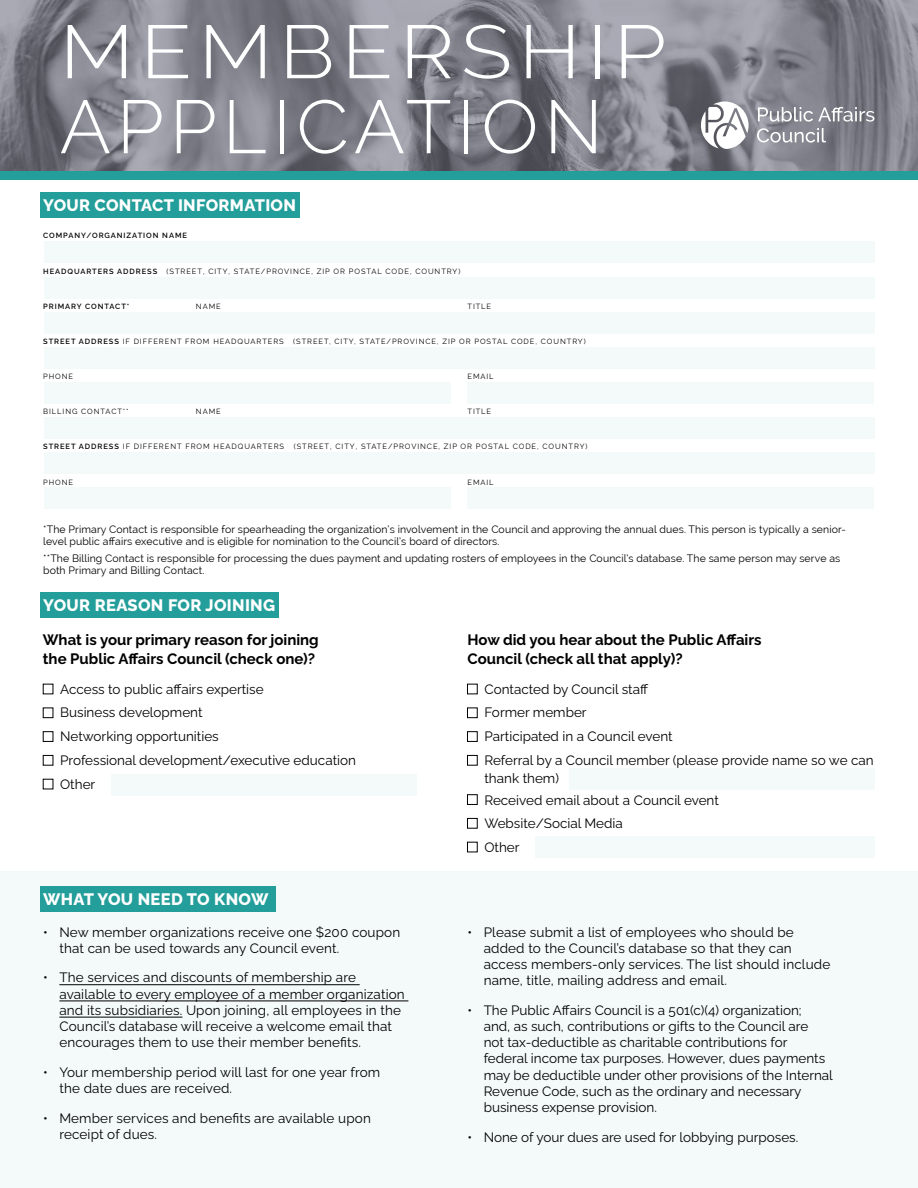
<style>
.page{position:relative;width:918px;height:1188px;background:#fff}
.page>*{position:absolute;margin:0;border:0;box-sizing:border-box;transform-origin:0 0}
.t1{font:75px/75px "Raleway v 4013 Light";letter-spacing:.08em;color:#fff;scale:1.12 1}
.t2{font:700 16.5px "Raleway v 4013 Extra";letter-spacing:.02em;color:#fff}
.t3{font:15px/19.5px "Raleway v 4013 Bold";color:#000}
.t4{font:13.5px/16.2px "Raleway v 4013 Regular";color:#000}
.t5{font:10.5px/12px "Raleway";letter-spacing:.01em;color:#000}
.t6{font:7.5px "Raleway";letter-spacing:.125em;color:#000}
.t7{font:7.5px "Raleway v 4013 Regular";letter-spacing:.125em;color:#000}
.t8{font:700 7.5px "Raleway v 4013 Semi";letter-spacing:.125em;color:#000}
.s1{font-family:"Raleway v 4013 Semi";font-weight:700}
</style>
<div class="page">
<div style="left:44px;top:242px;width:831px;height:21px;background:#f4fafa"></div>
<div style="left:44px;top:277px;width:831px;height:21px;background:#f4fafa"></div>
<div style="left:44px;top:347px;width:831px;height:21px;background:#f4fafa"></div>
<div style="left:44px;top:382px;width:407px;height:21px;background:#f4fafa"></div>
<div style="left:467px;top:382px;width:407px;height:21px;background:#f4fafa"></div>
<div style="left:44px;top:417px;width:831px;height:21px;background:#f4fafa"></div>
<div style="left:44px;top:453px;width:831px;height:21px;background:#f4fafa"></div>
<div style="left:44px;top:488px;width:407px;height:21px;background:#f4fafa"></div>
<div style="left:467px;top:488px;width:407px;height:21px;background:#f4fafa"></div>
<div style="left:569px;top:769px;width:306px;height:21px;background:#f4fafa"></div>
<div style="left:111px;top:774px;width:306px;height:21px;background:#f4fafa"></div>
<div style="left:467px;top:794px;width:11px;height:11px;border:1px solid #000"></div>
<div style="left:467px;top:818px;width:11px;height:11px;border:1px solid #000"></div>
<div style="left:467px;top:842px;width:11px;height:10px;border:1px solid #000"></div>
<div style="left:43px;top:755px;width:10px;height:11px;border:1px solid #000"></div>
<div style="left:467px;top:755px;width:11px;height:11px;border:1px solid #000"></div>
<div style="left:43px;top:731px;width:10px;height:11px;border:1px solid #000"></div>
<div style="left:467px;top:731px;width:11px;height:11px;border:1px solid #000"></div>
<div style="left:43px;top:708px;width:10px;height:10px;border:1px solid #000"></div>
<div style="left:467px;top:708px;width:11px;height:10px;border:1px solid #000"></div>
<div style="left:467px;top:684px;width:11px;height:10px;border:1px solid #000"></div>
<div style="left:535px;top:837px;width:340px;height:21px;background:#f4fafa"></div>
<div style="left:44px;top:312px;width:831px;height:21px;background:#f4fafa"></div>
<div style="left:0;top:871px;width:918px;height:317px;background:#f4fafa"></div>
<img style="left:0;top:0;width:918px;height:172px">
<svg style="left:758px;top:107px;width:116px;height:15px"></svg>
<svg style="left:757px;top:128px;width:69px;height:15px"></svg>
<svg style="left:698px;top:102px;width:51px;height:47px"></svg>
<div style="left:0;top:172px;width:918px;height:8px;background:#239e9a"></div>
<hr style="left:59px;top:984px;width:301px;height:1px;background:#000">
<hr style="left:59px;top:1001px;width:349px;height:1px;background:#000">
<hr style="left:59px;top:1017px;width:123px;height:1px;background:#000">
<div style="left:40px;top:886px;width:236px;height:26px;background:#239e9a"></div>
<div style="left:40px;top:592px;width:239px;height:26px;background:#239e9a"></div>
<div style="left:40px;top:192px;width:259px;height:26px;background:#239e9a"></div>
<h1 class="t1" style="left:60px;top:6px;width:543px">MEMBERSHIP<br>APPLICATION</h1>
<p class="t2" style="left:43px;top:193px;width:254px">YOUR CONTACT INFORMATION</p>
<p class="t8" style="left:43px;top:230px;width:145px">COMPANY/ORGANIZATION NAME</p>
<p class="t6" style="left:43px;top:267px;width:419px"><span class="s1">HEADQUARTERS ADDRESS</span> (STREET, CITY, STATE/PROVINCE, ZIP OR POSTAL CODE, COUNTRY)</p>
<p class="t8" style="left:43px;top:300px;width:88px">PRIMARY CONTACT*</p>
<p class="t7" style="left:196px;top:300px;width:26px">NAME</p>
<p class="t7" style="left:467px;top:300px;width:25px">TITLE</p>
<p class="t7" style="left:43px;top:335px;width:242px"><span class="s1">STREET ADDRESS</span> IF DIFFERENT FROM HEADQUARTERS</p>
<p class="t7" style="left:293px;top:335px;width:294px">(STREET, CITY, STATE/PROVINCE, ZIP OR POSTAL CODE, COUNTRY)</p>
<p class="t7" style="left:43px;top:371px;width:31px">PHONE</p>
<p class="t7" style="left:467px;top:371px;width:28px">EMAIL</p>
<p class="t7" style="left:43px;top:406px;width:87px">BILLING CONTACT**</p>
<p class="t7" style="left:196px;top:406px;width:26px">NAME</p>
<p class="t7" style="left:467px;top:406px;width:25px">TITLE</p>
<p class="t6" style="left:43px;top:442px;width:243px"><span class="s1">STREET ADDRESS</span> IF DIFFERENT FROM HEADQUARTERS</p>
<p class="t6" style="left:294px;top:442px;width:295px">(STREET, CITY, STATE/PROVINCE, ZIP OR POSTAL CODE, COUNTRY)</p>
<p class="t7" style="left:43px;top:476px;width:31px">PHONE</p>
<p class="t7" style="left:467px;top:476px;width:28px">EMAIL</p>
<p class="t5" style="left:43px;top:523px;width:804px">*The Primary Contact is responsible for spearheading the organization’s involvement in the Council and approving the annual dues. This person is typically a senior&shy;level public affairs executive and is eligible for nomination to the Council’s board of directors.</p>
<p class="t5" style="left:43px;top:552px;width:799px">**The Billing Contact is responsible for processing the dues payment and updating rosters of employees in the Council’s database. The same person may serve as both Primary and Billing Contact.</p>
<p class="t2" style="left:43px;top:592px;width:234px">YOUR REASON FOR JOINING</p>
<p class="t3" style="left:43px;top:628px;width:277px">What is your primary reason for joining the Public Affairs Council (check one)?</p>
<p class="t3" style="left:467px;top:628px;width:296px">How did you hear about the Public Affairs<br>Council (check all that apply)?</p>
<p class="t4" style="left:60px;top:679px;width:205px">Access to public affairs expertise</p>
<p class="t4" style="left:484px;top:679px;width:165px">Contacted by Council staff</p>
<p class="t4" style="left:60px;top:703px;width:144px">Business development</p>
<p class="t4" style="left:484px;top:703px;width:104px">Former member</p>
<p class="t4" style="left:60px;top:727px;width:160px">Networking opportunities</p>
<p class="t4" style="left:484px;top:727px;width:190px">Participated in a Council event</p>
<p class="t4" style="left:60px;top:751px;width:297px">Professional development/executive education</p>
<p class="t4" style="left:484px;top:750px;width:391px;line-height:18px">Referral by a Council member (please provide name so we can thank them)</p>
<p class="t4" style="left:60px;top:774px;width:37px">Other</p>
<p class="t4" style="left:484px;top:790px;width:236px">Received email about a Council event</p>
<p class="t2" style="left:43px;top:886px;width:227px">WHAT YOU NEED TO KNOW</p>
<p class="t4" style="left:59px;top:922px;width:342px;text-indent:-16px">• New member organizations receive one $200 coupon that can be used towards any Council event.</p>
<p class="t4" style="left:59px;top:968px;width:347px;text-indent:-16px">• The services and discounts of membership are available to every employee of a member organization and its subsidiaries. Upon joining, all employees in the Council’s database will receive a welcome email that encourages them to use their member benefits.</p>
<p class="t4" style="left:59px;top:1063px;width:322px;text-indent:-16px">• Your membership period will last for one year from the date dues are received.</p>
<p class="t4" style="left:59px;top:1109px;width:313px;text-indent:-16px">• Member services and benefits are available upon receipt of dues.</p>
<p class="t4" style="left:484px;top:810px;width:140px;line-height:23.7px">Website/Social Media<br>Other</p>
<p class="t4" style="left:484px;top:922px;width:348px;text-indent:-16px">• Please submit a list of employees who should be added to the Council’s database so that they can access members-only services. The list should include name, title, mailing address and email.</p>
<p class="t4" style="left:484px;top:1001px;width:351px;text-indent:-16px">• The Public Affairs Council is a 501(c)(4) organization;<br>and, as such, contributions or gifts to the Council are<br>not tax-deductible as charitable contributions for federal income tax purposes. However, dues payments may be deductible under other provisions of the Internal Revenue Code, such as the ordinary and necessary business expense provision.</p>
<p class="t4" style="left:467px;top:1127px;width:332px">• None of your dues are used for lobbying purposes.</p>
</div>
